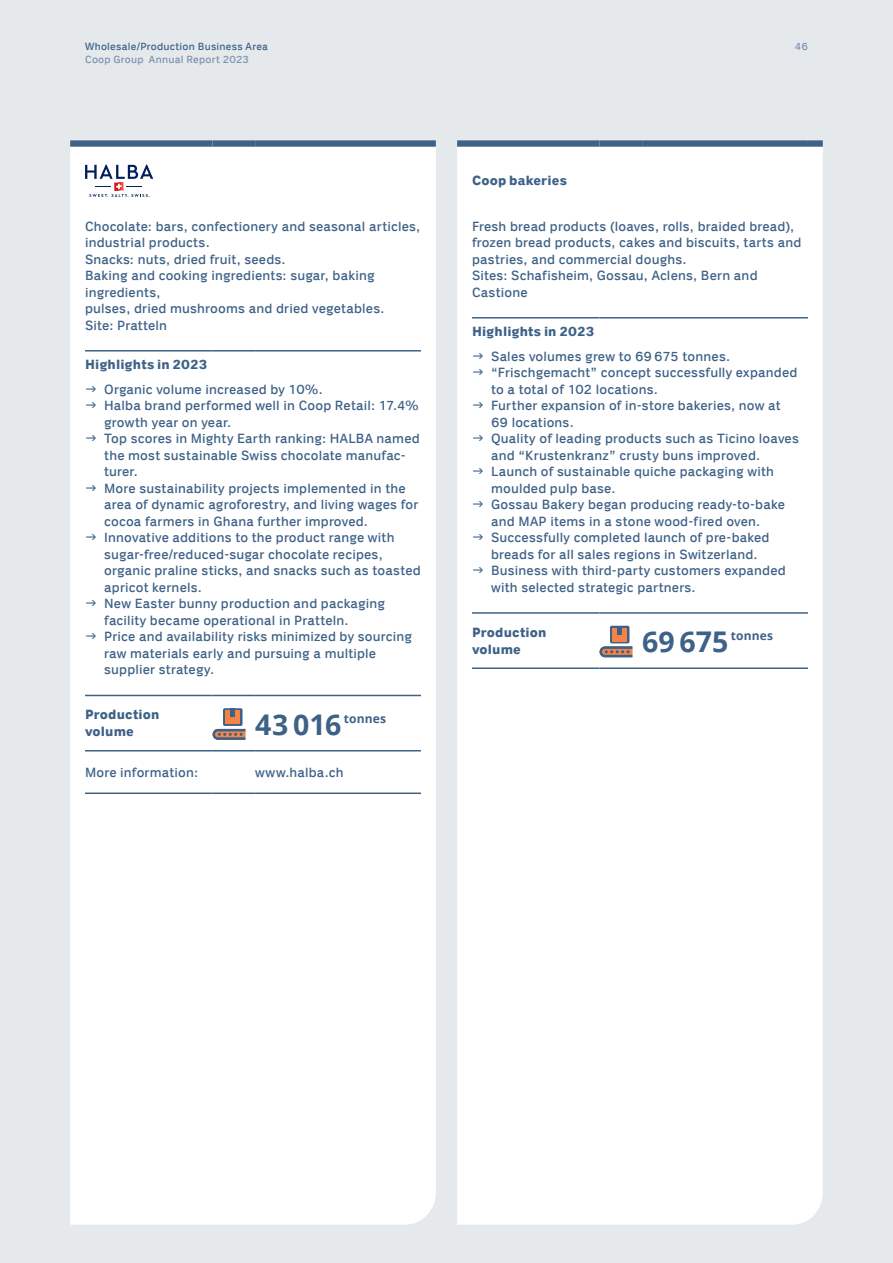
<style>
.page{position:relative;width:893px;height:1263px;background:#e5e9eb}
.page>*{position:absolute;margin:0;border:0;box-sizing:border-box;transform-origin:0 0}
.t1{font:700 28.5px "Open Sans";color:#3e6287}
.t2{font:13.5px/16.5px "Coop";letter-spacing:.015em;color:#3e6287}
.t3{font:700 13.5px/16.5px "Coop";letter-spacing:.01em;color:#3e6287}
.t4{font:700 12px "Open Sans";letter-spacing:.015em;color:#3e6287}
.t5{font:10.5px "Coop";letter-spacing:.02em;color:#3e6287}
.t6{font:10.5px "Coop";letter-spacing:.02em;color:#7b93b1}
</style>
<div class="page">
<div style="left:70px;top:147px;width:366px;height:1078px;background:#fff"></div>
<div style="left:70px;top:140px;width:15px;height:7px;background:#3e6287"></div>
<div style="left:85px;top:140px;width:128px;height:7px;background:#3e6287"></div>
<div style="left:213px;top:140px;width:42px;height:7px;background:#3e6287"></div>
<div style="left:255px;top:140px;width:166px;height:7px;background:#3e6287"></div>
<div style="left:421px;top:140px;width:15px;height:7px;background:#3e6287"></div>
<hr style="left:85px;top:350px;width:128px;height:1px;background:#3e6287">
<hr style="left:213px;top:350px;width:42px;height:1px;background:#3e6287">
<hr style="left:255px;top:350px;width:166px;height:1px;background:#3e6287">
<hr style="left:85px;top:695px;width:128px;height:1px;background:#3e6287">
<hr style="left:213px;top:695px;width:42px;height:1px;background:#3e6287">
<hr style="left:255px;top:695px;width:166px;height:1px;background:#3e6287">
<hr style="left:85px;top:750px;width:128px;height:1px;background:#3e6287">
<hr style="left:213px;top:750px;width:42px;height:1px;background:#3e6287">
<hr style="left:85px;top:792px;width:128px;height:2px;background:#3e6287">
<hr style="left:213px;top:792px;width:42px;height:2px;background:#3e6287">
<hr style="left:255px;top:750px;width:166px;height:1px;background:#3e6287">
<hr style="left:255px;top:792px;width:166px;height:2px;background:#3e6287">
<svg style="left:85px;top:165px;width:68px;height:32px;background:#cacbd8"></svg>
<div style="left:223px;top:708px;width:20px;height:18px;background:#3e6287;border-radius:2px"></div>
<div style="left:225px;top:710px;width:15px;height:14px;background:#f58345"></div>
<svg style="left:231px;top:710px;width:4px;height:7px"></svg>
<svg style="left:213px;top:729px;width:32px;height:11px"></svg>
<div style="left:457px;top:147px;width:366px;height:1078px;background:#fff"></div>
<div style="left:457px;top:140px;width:15px;height:7px;background:#3e6287"></div>
<div style="left:472px;top:140px;width:128px;height:7px;background:#3e6287"></div>
<div style="left:600px;top:140px;width:42px;height:7px;background:#3e6287"></div>
<div style="left:642px;top:140px;width:166px;height:7px;background:#3e6287"></div>
<div style="left:808px;top:140px;width:15px;height:7px;background:#3e6287"></div>
<hr style="left:472px;top:317px;width:128px;height:1px;background:#3e6287">
<hr style="left:600px;top:317px;width:42px;height:1px;background:#3e6287">
<hr style="left:642px;top:317px;width:166px;height:1px;background:#3e6287">
<hr style="left:472px;top:612px;width:128px;height:2px;background:#3e6287">
<hr style="left:600px;top:612px;width:42px;height:2px;background:#3e6287">
<hr style="left:642px;top:612px;width:166px;height:2px;background:#3e6287">
<hr style="left:472px;top:667px;width:128px;height:2px;background:#3e6287">
<hr style="left:600px;top:667px;width:42px;height:2px;background:#3e6287">
<hr style="left:642px;top:667px;width:166px;height:2px;background:#3e6287">
<svg style="left:610px;top:626px;width:19px;height:17px"></svg>
<div style="left:612px;top:628px;width:15px;height:13px;background:#f58345"></div>
<svg style="left:618px;top:626px;width:4px;height:8px"></svg>
<svg style="left:600px;top:646px;width:32px;height:11px"></svg>
<svg style="left:86px;top:386px;width:10px;height:5px"></svg>
<svg style="left:86px;top:402px;width:10px;height:6px"></svg>
<svg style="left:86px;top:435px;width:10px;height:6px"></svg>
<svg style="left:86px;top:485px;width:10px;height:5px"></svg>
<svg style="left:86px;top:534px;width:10px;height:6px"></svg>
<svg style="left:86px;top:600px;width:10px;height:6px"></svg>
<svg style="left:86px;top:633px;width:10px;height:6px"></svg>
<svg style="left:473px;top:353px;width:10px;height:6px"></svg>
<svg style="left:473px;top:369px;width:10px;height:6px"></svg>
<svg style="left:473px;top:402px;width:10px;height:6px"></svg>
<svg style="left:473px;top:435px;width:10px;height:6px"></svg>
<svg style="left:473px;top:468px;width:10px;height:6px"></svg>
<svg style="left:473px;top:501px;width:10px;height:6px"></svg>
<svg style="left:473px;top:534px;width:10px;height:6px"></svg>
<svg style="left:473px;top:567px;width:10px;height:6px"></svg>
<p class="t5" style="left:85px;top:41px;width:184px">Wholesale/Production Business Area</p>
<p class="t6" style="left:795px;top:41px;width:15px">46</p>
<p class="t6" style="left:85px;top:53px;width:165px">Coop Group Annual Report 2023</p>
<p class="t2" style="left:85px;top:218px;width:337px">Chocolate: bars, confectionery and seasonal articles, industrial products.<br>Snacks: nuts, dried fruit, seeds.<br>Baking and cooking ingredients: sugar, baking ingredients,<br>pulses, dried mushrooms and dried vegetables.<br>Site: Pratteln</p>
<p class="t3" style="left:85px;top:356px;width:124px">Highlights in 2023</p>
<p class="t2" style="left:104px;top:381px;width:318px">Organic volume increased by 10%.<br>Halba brand performed well in Coop Retail: 17.4% growth year on year.<br>Top scores in Mighty Earth ranking: HALBA named the most sustainable Swiss chocolate manufac&shy;turer.<br>More sustainability projects implemented in the area of dynamic agroforestry, and living wages for cocoa farmers in Ghana further improved.<br>Innovative additions to the product range with sugar-free/reduced-sugar chocolate recipes, organic praline sticks, and snacks such as toasted apricot kernels.<br>New Easter bunny production and packaging facility became operational in Pratteln.<br>Price and availability risks minimized by sourcing raw materials early and pursuing a multiple supplier strategy.</p>
<p class="t3" style="left:85px;top:707px;width:76px">Production volume</p>
<h1 class="t1" style="left:255px;top:704px;width:88px">43 016</h1>
<p class="t4" style="left:344px;top:710px;width:44px">tonnes</p>
<p class="t2" style="left:85px;top:764px;width:115px">More information:</p>
<p class="t2" style="left:255px;top:764px;width:90px">www.halba.ch</p>
<p class="t3" style="left:472px;top:173px;width:96px">Coop bakeries</p>
<p class="t2" style="left:472px;top:218px;width:331px">Fresh bread products (loaves, rolls, braided bread), frozen bread products, cakes and biscuits, tarts and pastries, and commercial doughs.<br>Sites: Schafisheim, Gossau, Aclens, Bern and Castione</p>
<p class="t3" style="left:472px;top:323px;width:124px">Highlights in 2023</p>
<p class="t2" style="left:491px;top:348px;width:309px">Sales volumes grew to 69 675 tonnes. “Frischgemacht” concept successfully expanded to a total of 102 locations.<br>Further expansion of in-store bakeries, now at 69 locations.<br>Quality of leading products such as Ticino loaves and “Krustenkranz” crusty buns improved.<br>Launch of sustainable quiche packaging with moulded pulp base.<br>Gossau Bakery began producing ready-to-bake and MAP items in a stone wood-fired oven.<br>Successfully completed launch of pre-baked breads for all sales regions in Switzerland.<br>Business with third-party customers expanded with selected strategic partners.</p>
<p class="t3" style="left:472px;top:624px;width:76px">Production volume</p>
<h1 class="t1" style="left:642px;top:621px;width:88px">69 675</h1>
<p class="t4" style="left:731px;top:627px;width:44px">tonnes</p>
</div>
